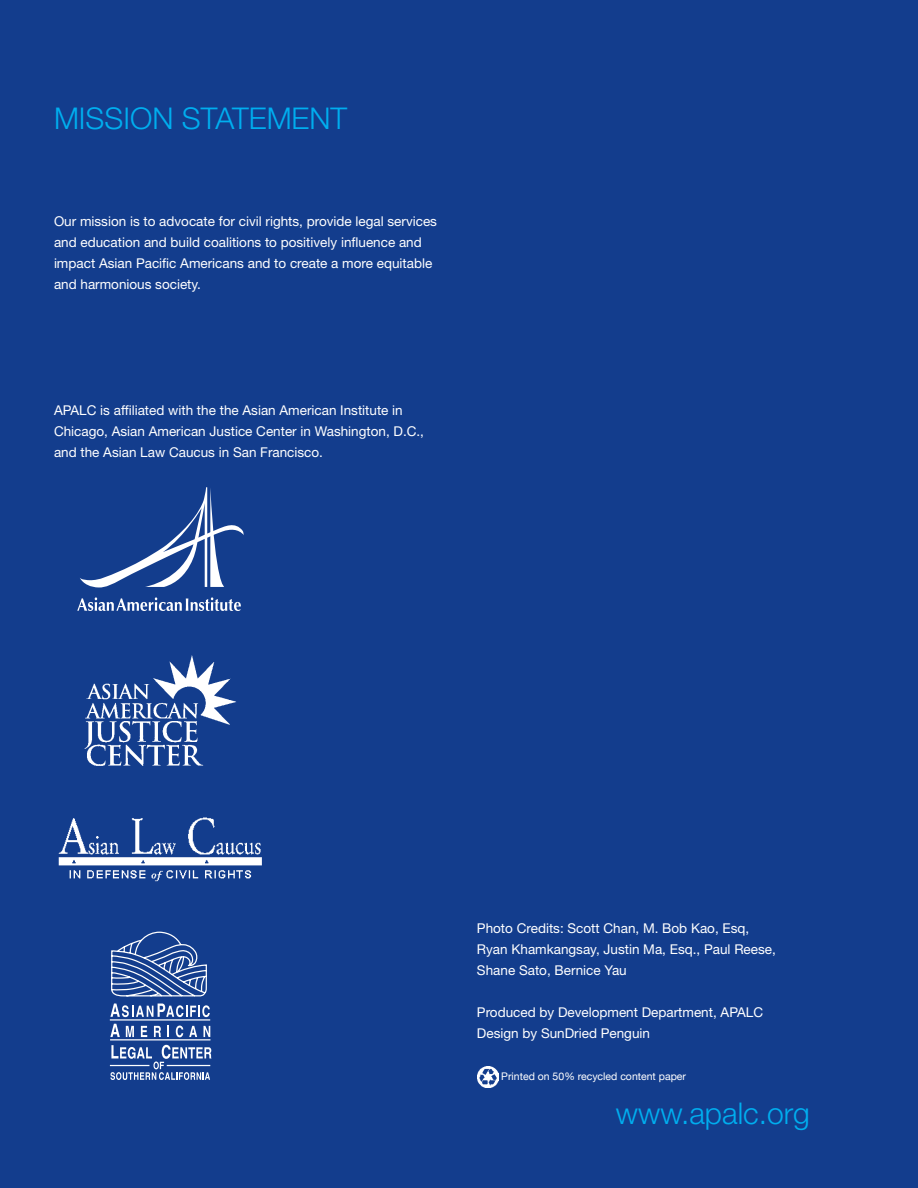
<style>
.page{position:relative;width:918px;height:1188px;background:#133d8d}
.page>*{position:absolute;margin:0;border:0;box-sizing:border-box;transform-origin:0 0}
.t1{font:300 30px "Helvetica Neue LT Std";color:#00aeef}
.t2{font:13.5px/21px "Helvetica Neue LT Std";color:#fff}
.t3{font:10.5px "Helvetica Neue";color:#fff}
</style>
<div class="page">
<img style="left:477px;top:1066px;width:21px;height:22px">
<svg style="left:109px;top:931px;width:103px;height:149px"></svg>
<img style="left:84px;top:655px;width:152px;height:111px">
<img style="left:58px;top:817px;width:204px;height:65px">
<svg style="left:77px;top:597px;width:164px;height:14px"></svg>
<svg style="left:80px;top:487px;width:164px;height:101px"></svg>
<h1 class="t1" style="left:54px;top:100px;width:148px">MISSION STATEMENT</h1>
<p class="t2" style="left:54px;top:210px;width:385px">Our mission is to advocate for civil rights, provide legal services and education and build coalitions to positively influence and impact Asian Pacific Americans and to create a more equitable and harmonious society.</p>
<p class="t2" style="left:54px;top:399px;width:372px">APALC is affiliated with the the Asian American Institute in<br>Chicago, Asian American Justice Center in Washington, D.C., and the Asian Law Caucus in San Francisco.</p>
<p class="t2" style="left:477px;top:918px;width:300px">Photo Credits: Scott Chan, M. Bob Kao, Esq,<br>Ryan Khamkangsay, Justin Ma, Esq., Paul Reese,<br>Shane Sato, Bernice Yau</p>
<p class="t2" style="left:477px;top:1002px;width:288px">Produced by Development Department, APALC<br>Design by SunDried Penguin</p>
<p class="t3" style="left:501px;top:1070px;width:186px">Printed on 50% recycled content paper</p>
<h1 class="t1" style="left:616px;top:1095px;width:196px">WWW.APALC.ORG</h1>
</div>
